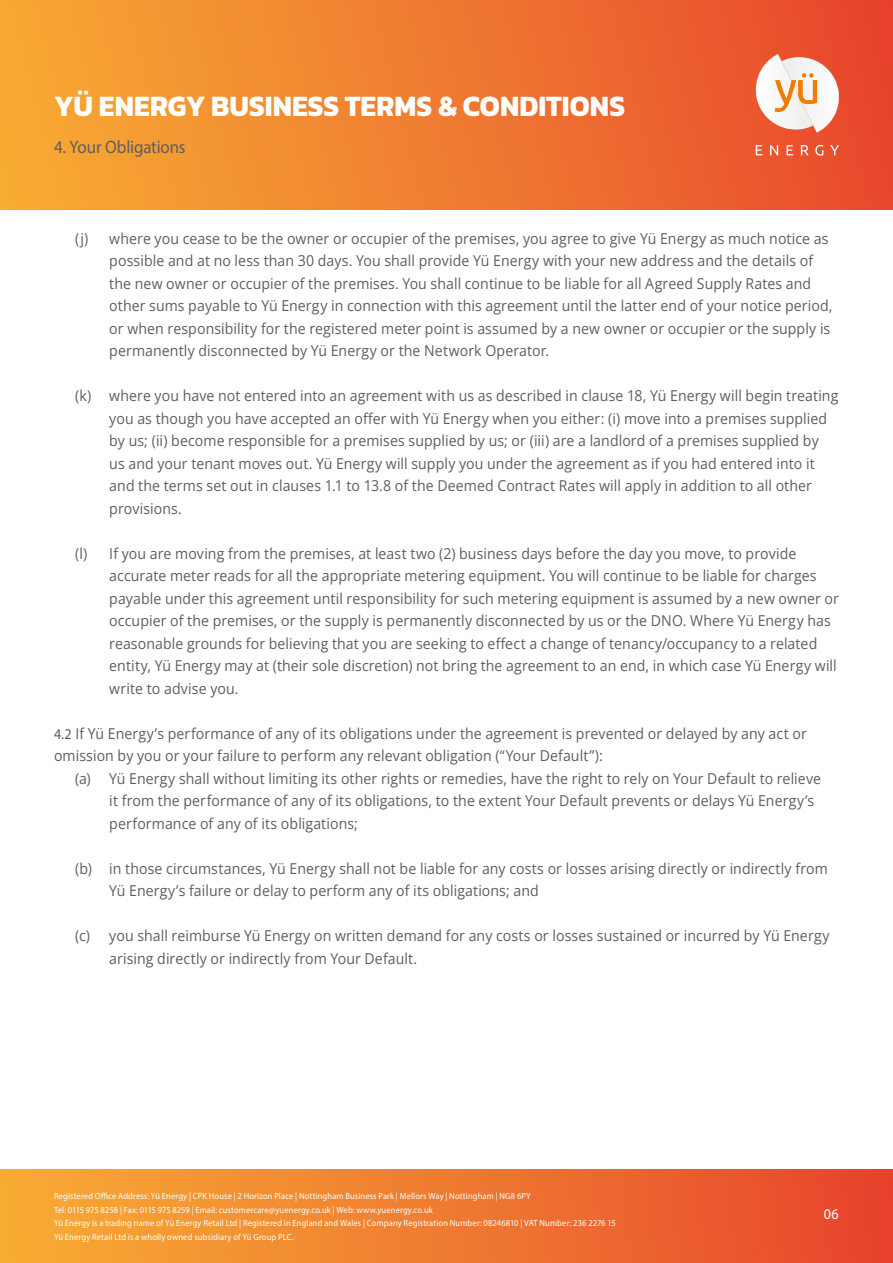
<style>
.page{position:relative;width:893px;height:1263px;background:#fff}
.page>*{position:absolute;margin:0;border:0;box-sizing:border-box;transform-origin:0 0}
.t1{font:700 30px "Kanit";color:#fff;scale:.94 1}
.t2{font:18px "Myriad Pro";letter-spacing:-.01em;color:#5f5e5e;scale:.94 1}
.t3{font:15px/22.5px "Open Sans";letter-spacing:.005em;color:#5f5e5e;scale:.94 1}
.t4{font:15px "Myriad Pro";color:#fff;scale:.94 1}
.t5{font:9px/13.5px "Myriad Pro";letter-spacing:.015em;color:#fff;scale:.94 1}
.s1{font-family:"Myriad Pro"}
</style>
<div class="page">
<div style="left:0;top:0;width:893px;height:209px;background:linear-gradient(to right,#f7ac34,#e8472d)"></div>
<div style="left:0;top:1169px;width:893px;height:94px;background:linear-gradient(to right,#f8ae34,#e7442d)"></div>
<svg style="left:750px;top:54px;width:89px;height:81px"></svg>
<svg style="left:756px;top:145px;width:6px;height:10px"></svg>
<svg style="left:770px;top:145px;width:8px;height:10px"></svg>
<svg style="left:787px;top:145px;width:6px;height:10px"></svg>
<svg style="left:801px;top:145px;width:8px;height:10px"></svg>
<svg style="left:815px;top:145px;width:8px;height:11px"></svg>
<svg style="left:830px;top:145px;width:9px;height:10px"></svg>
<h1 class="t1" style="left:54px;top:83px;width:609px">YÜ ENERGY BUSINESS TERMS &amp; CONDITIONS</h1>
<p class="t2" style="left:54px;top:136px;width:142px">4. Your Obligations</p>
<p class="t3" style="left:109px;top:227px;width:771px;text-indent:-34px">(j) where you cease to be the owner or occupier of the premises, you agree to give Yü Energy as much notice as possible and at no less than 30 days. You shall provide Yü Energy with your new address and the details of the new owner or occupier of the premises. You shall continue to be liable for all Agreed Supply Rates and other sums payable to Yü Energy in connection with this agreement until the latter end of your notice period, or when responsibility for the registered meter point is assumed by a new owner or occupier or the supply is permanently disconnected by Yü Energy or the Network Operator.</p>
<p class="t3" style="left:109px;top:384px;width:777px;text-indent:-34px">(k) where you have not entered into an agreement with us as described in clause 18, Yü Energy will begin treating you as though you have accepted an offer with Yü Energy when you either: (i) move into a premises supplied by us; (ii) become responsible for a premises supplied by us; or (iii) are a landlord of a premises supplied by<br>us and your tenant moves out. Yü Energy will supply you under the agreement as if you had entered into it and the terms set out in clauses 1.1 to 13.8 of the Deemed Contract Rates will apply in addition to all other provisions.</p>
<p class="t3" style="left:109px;top:542px;width:778px;text-indent:-34px">(l) If you are moving from the premises, at least two (2) business days before the day you move, to provide accurate meter reads for all the appropriate metering equipment. You will continue to be liable for charges payable under this agreement until responsibility for such metering equipment is assumed by a new owner or occupier of the premises, or the supply is permanently disconnected by us or the DNO. Where Yü Energy has reasonable grounds for believing that you are seeking to effect a change of tenancy/occupancy to a related entity, Yü Energy may at (their sole discretion) not bring the agreement to an end, in which case Yü Energy will write to advise you.</p>
<p class="t3" style="left:54px;top:722px;width:802px"><span class="s1">4.2</span> If Yü Energy’s performance of any of its obligations under the agreement is prevented or delayed by any act or omission by you or your failure to perform any relevant obligation (“Your Default”):</p>
<p class="t3" style="left:109px;top:767px;width:759px;text-indent:-34px">(a) Yü Energy shall without limiting its other rights or remedies, have the right to rely on Your Default to relieve it from the performance of any of its obligations, to the extent Your Default prevents or delays Yü Energy’s performance of any of its obligations;</p>
<p class="t3" style="left:109px;top:857px;width:766px;text-indent:-34px">(b) in those circumstances, Yü Energy shall not be liable for any costs or losses arising directly or indirectly from<br>Yü Energy’s failure or delay to perform any of its obligations; and</p>
<p class="t3" style="left:109px;top:924px;width:768px;text-indent:-34px">(c) you shall reimburse Yü Energy on written demand for any costs or losses sustained or incurred by Yü Energy arising directly or indirectly from Your Default.</p>
<p class="t5" style="left:54px;top:1189px;width:599px">Registered Office Address: Yü Energy | CPK House | 2 Horizon Place | Nottingham Business Park | Mellors Way | Nottingham | NG8 6PY<br>Tel: 0115 975 8258 | Fax: 0115 975 8259 | Email: customercare@yuenergy.co.uk | Web: www.yuenergy.co.uk<br>Yü Energy is a trading name of Yü Energy Retail Ltd | Registered in England and Wales | Company Registration Number: 08246810 | VAT Number: 236 2276 15<br>Yü Energy Retail Ltd is a wholly owned subsidiary of Yü Group PLC.</p>
<p class="t4" style="left:824px;top:1204px;width:17px">06</p>
</div>
